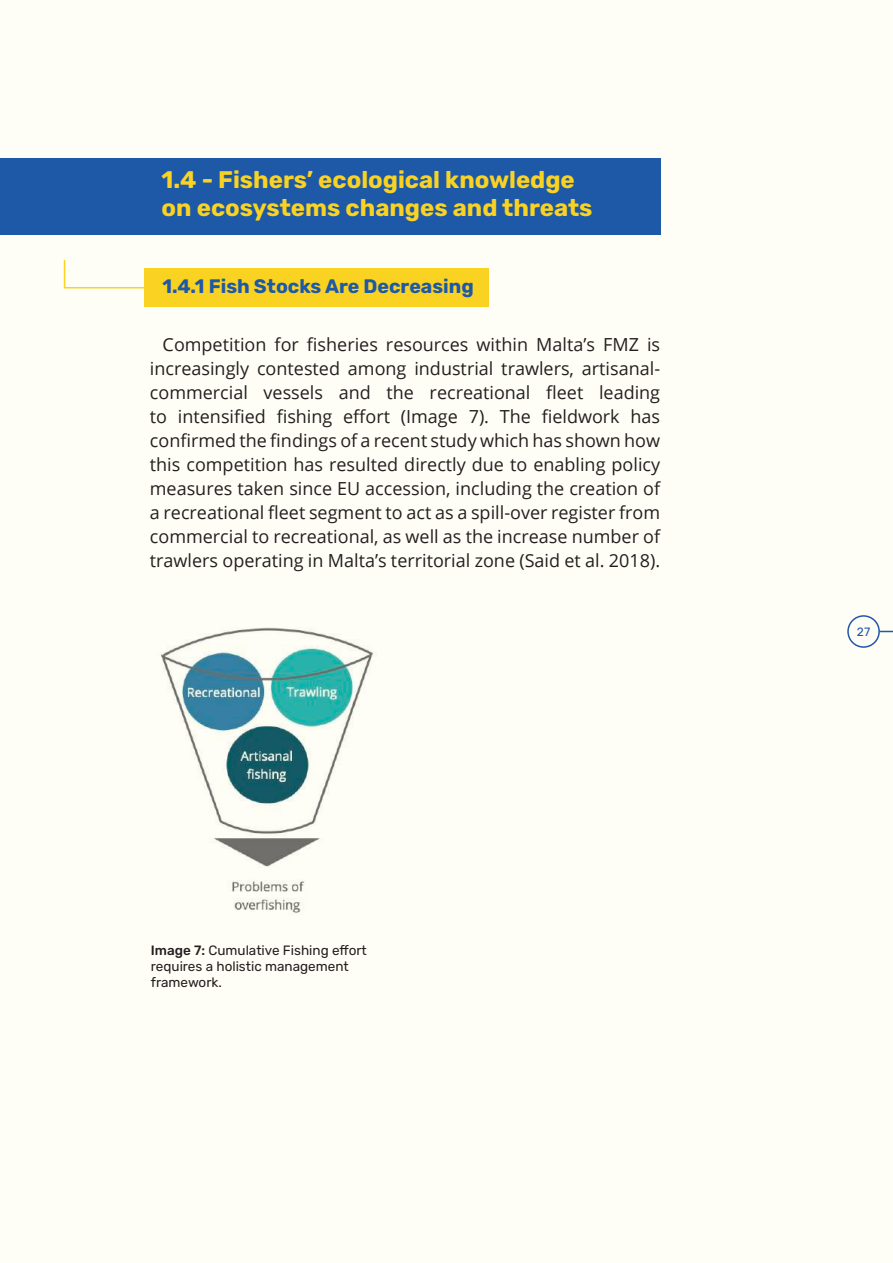
<style>
.page{position:relative;width:893px;height:1263px;background:#fffef6}
.page>*{position:absolute;margin:0;border:0;box-sizing:border-box;transform-origin:0 0}
.t1{font:700 24px/28.8px "Rubik";color:#fad222}
.t2{font:700 19.5px "Rubik";color:#1d59a7}
.t3{font:18px/24px "Open Sans";color:#231f20;text-align:justify}
.t4{font:13.5px/16.2px "Rubik";color:#231f20}
.t5{font:12px "Rubik";color:#1e58a7}
.s1{font-weight:500}
</style>
<div class="page">
<div style="left:847px;top:615px;width:33px;height:33px;border:2px solid #1e58a7;border-radius:50%"></div>
<svg style="left:879px;top:631px;width:14px;height:1px"></svg>
<div style="left:0;top:158px;width:660px;height:77px;background:#1d59a7"></div>
<div style="left:144px;top:268px;width:345px;height:39px;background:#fad222"></div>
<svg style="left:63px;top:259px;width:81px;height:30px"></svg>
<img style="left:161px;top:627px;width:213px;height:286px">
<h1 class="t1" style="left:162px;top:165px;width:432px">1.4 - Fishers’ ecological knowledge on ecosystems changes and threats</h1>
<p class="t2" style="left:162px;top:275px;width:313px">1.4.1 Fish Stocks Are Decreasing</p>
<p class="t3" style="left:150px;top:332px;width:512px;text-indent:13px">Competition for fisheries resources within Malta’s FMZ is increasingly contested among industrial trawlers, artisanal&shy;commercial vessels and the recreational fleet leading to intensified fishing effort (Image 7). The fieldwork has confirmed the findings of a recent study which has shown how this competition has resulted directly due to enabling policy measures taken since EU accession, including the creation of a recreational fleet segment to act as a spill-over register from commercial to recreational, as well as the increase number of trawlers operating in Malta’s territorial zone (Said et al. 2018).</p>
<p class="t4" style="left:151px;top:942px;width:217px"><span class="s1">Image 7:</span> Cumulative Fishing effort requires a holistic management framework.</p>
<p class="t5" style="left:857px;top:625px;width:15px">27</p>
</div>
